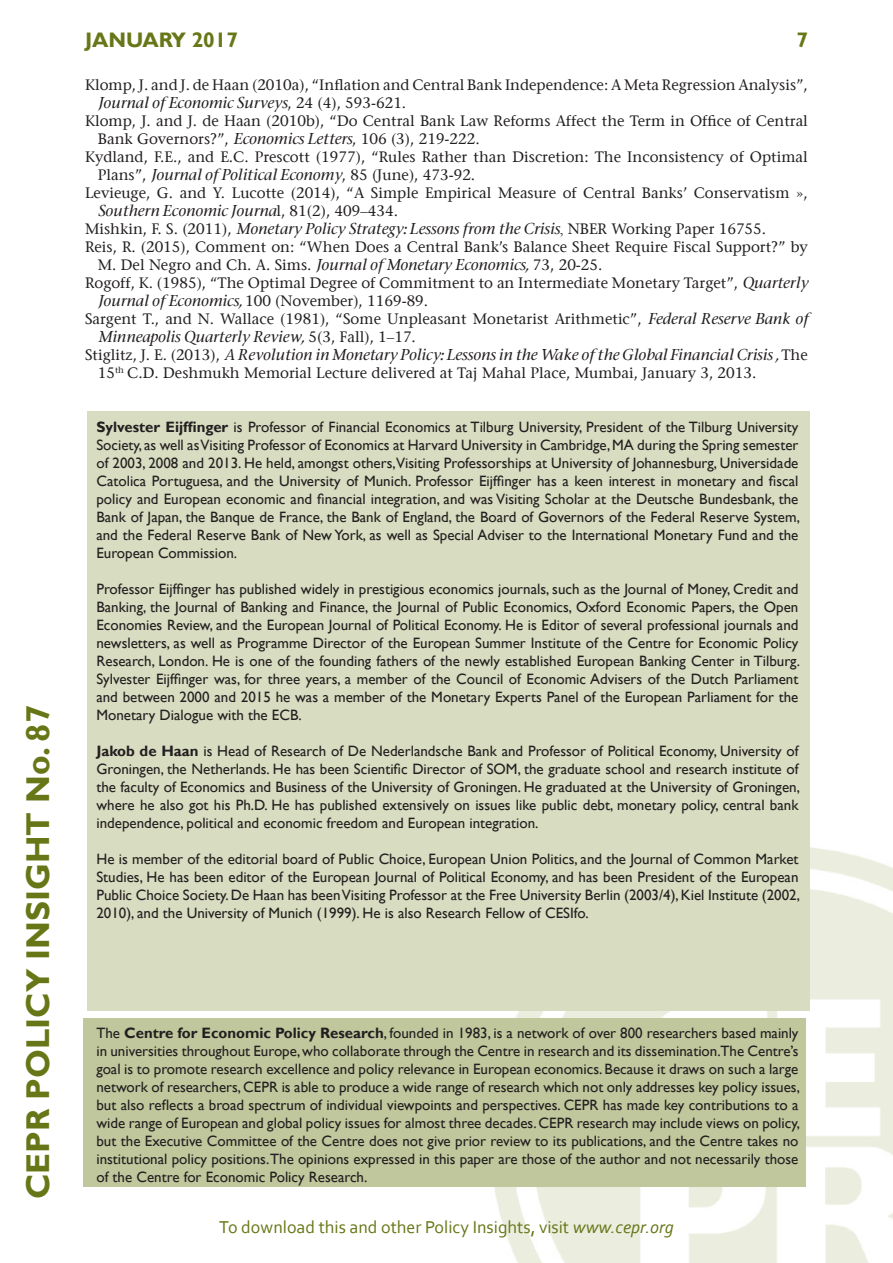
<style>
.page{position:relative;width:893px;height:1263px;background:#fff}
.page>*{position:absolute;margin:0;border:0;box-sizing:border-box;transform-origin:0 0}
.t1{font:700 33px "Gill Sans";color:#677717}
.t2{font:700 21px "Gill Sans";color:#677717}
.t3{font:18px "Corbel";color:#677717}
.t4{font:15px/18px "Gill Sans";color:#231f20;text-align:justify}
.t5{font:15px "Stone Serif";color:#231f20}
.t6{font:italic 500 15px "Stone Serif";color:#231f20}
.s1{font-weight:400;font-style:normal}
.s2{font-weight:500;font-style:italic}
.s3{font-family:"Times New Roman";font-weight:400;font-style:normal}
.s4{font-weight:700}
.s5{font-style:italic}
</style>
<div class="page">
<img style="left:494px;top:847px;width:399px;height:416px">
<div style="left:87px;top:411px;width:723px;height:600px;background:#d8dcc0"></div>
<div style="left:83px;top:1018px;width:723px;height:169px;background:#c0c79c"></div>
<h1 class="t1" style="left:18px;top:1199px;width:496px;rotate:-90deg">CEPR POLICY INSIGHT No. 87</h1>
<h2 class="t2" style="left:85px;top:28px;width:155px">JANUARY 2017</h2>
<h2 class="t2" style="left:796px;top:28px;width:13px">7</h2>
<p class="t5" style="left:85px;top:76px;width:724px">Klomp, J. and J. de Haan (2010a), “Inflation and Central Bank Independence: A Meta Regression Analysis”,</p>
<p class="t6" style="left:98px;top:93px;width:310px">Journal of Economic Surveys<span class="s1">, 24 (4), 593-621.</span></p>
<p class="t5" style="left:85px;top:112px;width:724px">Klomp, J. and J. de Haan (2010b), “Do Central Bank Law Reforms Affect the Term in Office of Central</p>
<p class="t5" style="left:98px;top:130px;width:383px">Bank Governors?”, <span class="s2">Economics Letters</span>, 106 (3), 219-222.</p>
<p class="t5" style="left:85px;top:148px;width:724px">Kydland, F.E., and E.C. Prescott (1977), “Rules Rather than Discretion: The Inconsistency of Optimal</p>
<p class="t6" style="left:98px;top:165px;width:379px"><span class="s1">Plans”,</span> Journal of Political Economy<span class="s1">, 85 (June), 473-92.</span></p>
<p class="t5" style="left:85px;top:184px;width:724px">Levieuge, G. and Y. Lucotte (2014), “A Simple Empirical Measure of Central Banks’ Conservatism »,</p>
<p class="t6" style="left:98px;top:201px;width:302px">Southern Economic Journa<span class="s1">l, 81(2), 409–434.</span></p>
<p class="t6" style="left:85px;top:219px;width:683px"><span class="s1">Mishkin, F. S. (2011),</span> Monetary Policy Strategy: Lessons from the Crisis<span class="s3">,</span> <span class="s1">NBER Working Paper 16755.</span></p>
<p class="t5" style="left:85px;top:238px;width:724px">Reis, R. (2015), Comment on: “When Does a Central Bank’s Balance Sheet Require Fiscal Support?” by</p>
<p class="t5" style="left:98px;top:256px;width:506px">M. Del Negro and Ch. A. Sims. <span class="s2">Journal of Monetary Economics,</span> 73, 20-25.</p>
<p class="t5" style="left:85px;top:274px;width:724px">Rogoff, K. (1985), “The Optimal Degree of Commitment to an Intermediate Monetary Target”, <span class="s2">Quarterly</span></p>
<p class="t5" style="left:98px;top:292px;width:332px"><span class="s2">Journal of Economics,</span> 100 (November), 1169-89.</p>
<p class="t5" style="left:85px;top:310px;width:724px">Sargent T., and N. Wallace (1981), “Some Unpleasant Monetarist Arithmetic”, <span class="s2">Federal Reserve Bank of</span></p>
<p class="t6" style="left:98px;top:327px;width:320px">Minneapolis Quarterly Review, <span class="s1">5(3, Fall), 1–17.</span></p>
<p class="t6" style="left:85px;top:345px;width:724px"><span class="s1">Stiglitz, J. E. (2013),</span> A Revolution in Monetary Policy: Lessons in the Wake of the Global Financial Crisis , <span class="s1">The</span></p>
<p class="t5" style="left:98px;top:364px;width:660px">15<sup>th</sup> C.D. Deshmukh Memorial Lecture delivered at Taj Mahal Place, Mumbai, January 3, 2013.</p>
<p class="t4" style="left:96px;top:418px;width:705px"><span class="s4">Sylvester Eijffinger</span> is Professor of Financial Economics at Tilburg University, President of the Tilburg University Society, as well as Visiting Professor of Economics at Harvard University in Cambridge, MA during the Spring semester of 2003, 2008 and 2013. He held, amongst others,Visiting Professorships at University of Johannesburg, Universidade Catolica Portuguesa, and the University of Munich. Professor Eijffinger has a keen interest in monetary and fiscal policy and European economic and financial integration, and was Visiting Scholar at the Deutsche Bundesbank, the Bank of Japan, the Banque de France, the Bank of England, the Board of Governors of the Federal Reserve System, and the Federal Reserve Bank of New York, as well as Special Adviser to the International Monetary Fund and the European Commission.</p>
<p class="t4" style="left:96px;top:580px;width:705px">Professor Eijffinger has published widely in prestigious economics journals, such as the Journal of Money, Credit and Banking, the Journal of Banking and Finance, the Journal of Public Economics, Oxford Economic Papers, the Open Economies Review, and the European Journal of Political Economy. He is Editor of several professional journals and newsletters, as well as Programme Director of the European Summer Institute of the Centre for Economic Policy Research, London. He is one of the founding fathers of the newly established European Banking Center in Tilburg.<br>Sylvester Eijffinger was, for three years, a member of the Council of Economic Advisers of the Dutch Parliament and between 2000 and 2015 he was a member of the Monetary Experts Panel of the European Parliament for the Monetary Dialogue with the ECB.</p>
<p class="t4" style="left:96px;top:742px;width:705px"><span class="s4">Jakob de Haan</span> is Head of Research of De Nederlandsche Bank and Professor of Political Economy, University of Groningen, the Netherlands. He has been Scientific Director of SOM, the graduate school and research institute of the faculty of Economics and Business of the University of Groningen. He graduated at the University of Groningen, where he also got his Ph.D. He has published extensively on issues like public debt, monetary policy, central bank independence, political and economic freedom and European integration.</p>
<p class="t4" style="left:96px;top:850px;width:705px">He is member of the editorial board of Public Choice, European Union Politics, and the Journal of Common Market Studies, He has been editor of the European Journal of Political Economy, and has been President of the European Public Choice Society. De Haan has been Visiting Professor at the Free University Berlin (2003/4), Kiel Institute (2002, 2010), and the University of Munich (1999). He is also Research Fellow of CESIfo.</p>
<p class="t4" style="left:96px;top:1024px;width:705px">The <span class="s4">Centre for Economic Policy Research</span>, founded in 1983, is a network of over 800 researchers based mainly in universities throughout Europe, who collaborate through the Centre in research and its dissemination.The Centre’s goal is to promote research excellence and policy relevance in European economics. Because it draws on such a large network of researchers, CEPR is able to produce a wide range of research which not only addresses key policy issues, but also reflects a broad spectrum of individual viewpoints and perspectives. CEPR has made key contributions to a wide range of European and global policy issues for almost three decades. CEPR research may include views on policy, but the Executive Committee of the Centre does not give prior review to its publications, and the Centre takes no institutional policy positions.The opinions expressed in this paper are those of the author and not necessarily those of the Centre for Economic Policy Research.</p>
<p class="t3" style="left:219px;top:1216px;width:456px">To download this and other Policy Insights, visit <span class="s5">www.cepr.org</span></p>
</div>
